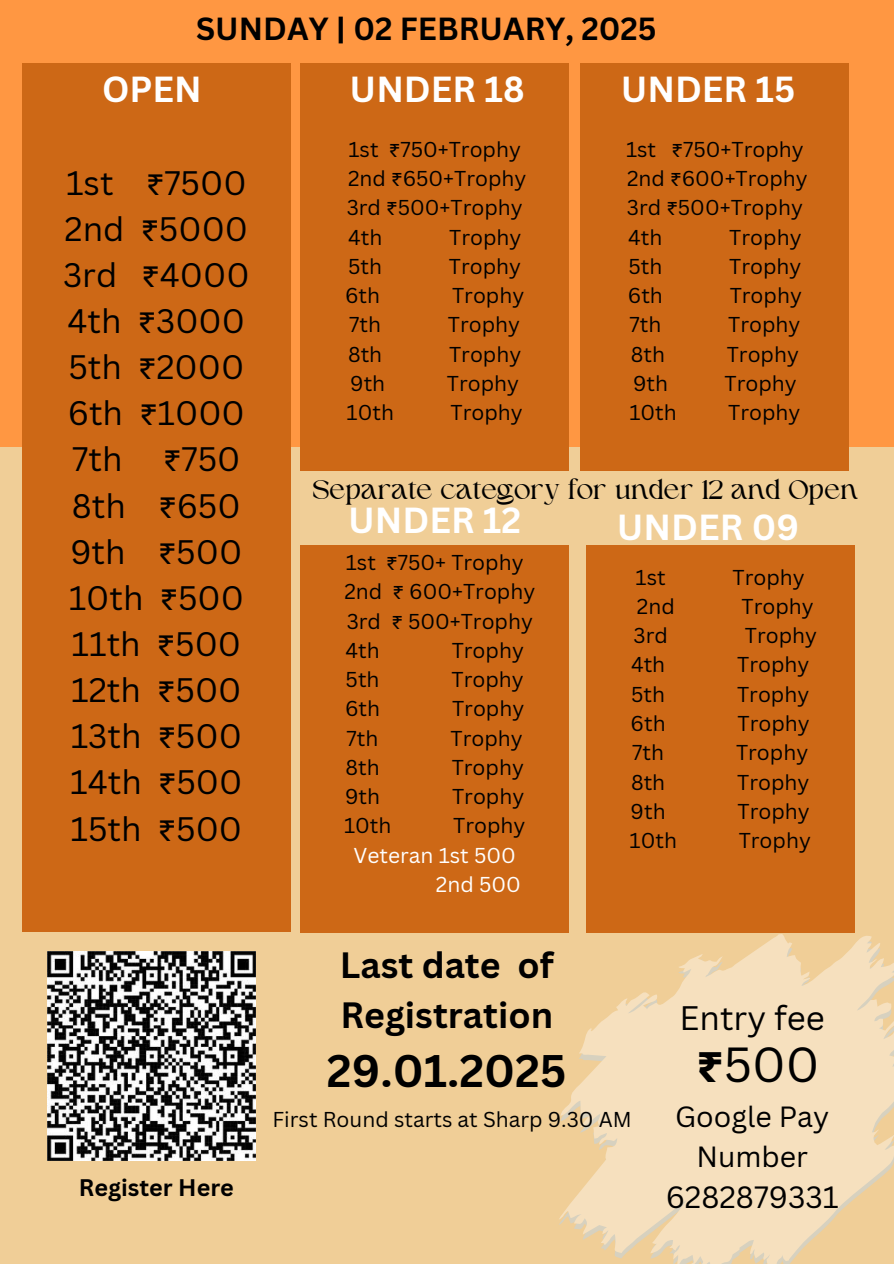
<style>
.page{position:relative;width:894px;height:1264px;background:#fff}
.page>*{position:absolute;margin:0;border:0;box-sizing:border-box;transform-origin:0 0}
.t1{font:48px "Canva Sans";color:#000}
.t2{font:700 44.4px "Canva Sans";color:#000}
.t3{font:700 35.55px/49.7px "Canva Sans";color:#000}
.t4{font:700 35.25px "Canva Sans";color:#fff}
.t5{font:33px/46.2px "Canva Sans";color:#000}
.t6{font:700 31.05px "Canva Sans";color:#000}
.t7{font:30px "Canva Sans";color:#000}
.t8{font:28.5px/39.3px "Canva Sans";color:#000;text-align:center}
.t9{font:27.6px "Higuen";color:#000}
.t10{font:700 23.4px "Canva Sans";color:#000}
.t11{font:21px/29.2px "Canva Sans";color:#000}
.t12{font:21px/29.2px "Canva Sans";color:#fff;text-align:right}
.s1{font-family:"Noto Sans Gurmukhi"}
.s2{font-family:"Noto Sans Gurmukhi";font-weight:700}
</style>
<div class="page">
<div style="left:0;top:0;width:893px;height:1263px;background:#f0ce97"></div>
<div style="left:0;top:0;width:893px;height:447px;background:#ff9742"></div>
<div style="left:22px;top:63px;width:268px;height:869px;background:#cd6816"></div>
<div style="left:300px;top:63px;width:268px;height:407px;background:#cd6816"></div>
<div style="left:580px;top:63px;width:268px;height:407px;background:#cd6816"></div>
<div style="left:300px;top:545px;width:268px;height:387px;background:#cd6816"></div>
<div style="left:586px;top:545px;width:268px;height:387px;background:#cd6816"></div>
<img style="left:48px;top:951px;width:208px;height:209px">
<svg style="left:558px;top:932px;width:335px;height:331px;fill:#f6e0be"></svg>
<h3 class="t6" style="left:196px;top:7px;width:462px">SUNDAY | 02 FEBRUARY, 2025</h3>
<h3 class="t4" style="left:102px;top:65px;width:101px">OPEN</h3>
<h3 class="t4" style="left:349px;top:65px;width:176px">UNDER 18</h3>
<h3 class="t4" style="left:620px;top:65px;width:176px">UNDER 15</h3>
<h3 class="t5" style="left:63px;top:159px;width:188px">1st <span class="s1">₹</span>7500<br>2nd <span class="s1">₹</span>5000<br>3rd <span class="s1">₹</span>4000<br>4th <span class="s1">₹</span>3000<br>5th <span class="s1">₹</span>2000<br>6th <span class="s1">₹</span>1000<br>7th <span class="s1">₹</span>750<br>8th <span class="s1">₹</span>650<br>9th <span class="s1">₹</span>500<br>10th <span class="s1">₹</span>500<br>11th <span class="s1">₹</span>500<br>12th <span class="s1">₹</span>500<br>13th <span class="s1">₹</span>500<br>14th <span class="s1">₹</span>500<br>15th <span class="s1">₹</span>500</h3>
<p class="t10" style="left:79px;top:1171px;width:156px">Register Here</p>
<p class="t11" style="left:346px;top:134px;width:181px">1st <span class="s1">₹</span>750+Trophy<br>2nd <span class="s1">₹</span>650+Trophy<br>3rd <span class="s1">₹</span>500+Trophy<br>4th</p>
<p class="t11" style="left:449px;top:222px;width:74px">Trophy</p>
<p class="t11" style="left:348px;top:251px;width:35px">5th</p>
<p class="t11" style="left:449px;top:251px;width:74px">Trophy</p>
<p class="t11" style="left:345px;top:280px;width:37px">6th</p>
<p class="t11" style="left:452px;top:280px;width:74px">Trophy</p>
<p class="t11" style="left:349px;top:310px;width:33px">7th</p>
<p class="t11" style="left:448px;top:310px;width:74px">Trophy</p>
<p class="t11" style="left:348px;top:339px;width:36px">8th</p>
<p class="t11" style="left:449px;top:339px;width:74px">Trophy</p>
<p class="t11" style="left:350px;top:368px;width:37px">9th</p>
<p class="t11" style="left:447px;top:368px;width:74px">Trophy</p>
<p class="t11" style="left:346px;top:397px;width:49px">10th</p>
<p class="t11" style="left:450px;top:397px;width:74px">Trophy</p>
<p class="t11" style="left:626px;top:134px;width:183px">1st <span class="s1">₹</span>750+Trophy<br>2nd <span class="s1">₹</span>600+Trophy<br>3rd <span class="s1">₹</span>500+Trophy<br>4th</p>
<p class="t11" style="left:729px;top:222px;width:74px">Trophy</p>
<p class="t11" style="left:628px;top:251px;width:35px">5th</p>
<p class="t11" style="left:729px;top:251px;width:74px">Trophy</p>
<p class="t11" style="left:627px;top:280px;width:37px">6th</p>
<p class="t11" style="left:729px;top:280px;width:74px">Trophy</p>
<p class="t11" style="left:629px;top:310px;width:33px">7th</p>
<p class="t11" style="left:728px;top:310px;width:74px">Trophy</p>
<p class="t11" style="left:630px;top:339px;width:36px">8th</p>
<p class="t11" style="left:726px;top:339px;width:74px">Trophy</p>
<p class="t11" style="left:632px;top:368px;width:37px">9th</p>
<p class="t11" style="left:724px;top:368px;width:74px">Trophy</p>
<p class="t11" style="left:629px;top:397px;width:49px">10th</p>
<p class="t11" style="left:728px;top:397px;width:74px">Trophy</p>
<h3 class="t9" style="left:313px;top:478px;width:546px">Separate category for under 12 and Open</h3>
<h3 class="t4" style="left:616px;top:502px;width:184px">UNDER 09</h3>
<h3 class="t4" style="left:348px;top:496px;width:174px">UNDER 12</h3>
<p class="t11" style="left:344px;top:547px;width:192px">1st <span class="s1">₹</span>750+ Trophy<br>2nd <span class="s1">₹</span> 600+Trophy<br>3rd <span class="s1">₹</span> 500+Trophy<br>4th</p>
<p class="t11" style="left:451px;top:635px;width:74px">Trophy</p>
<p class="t11" style="left:345px;top:664px;width:35px">5th</p>
<p class="t11" style="left:451px;top:664px;width:74px">Trophy</p>
<p class="t11" style="left:345px;top:693px;width:37px">6th</p>
<p class="t11" style="left:452px;top:693px;width:74px">Trophy</p>
<p class="t11" style="left:346px;top:722px;width:33px">7th</p>
<p class="t11" style="left:450px;top:722px;width:74px">Trophy</p>
<p class="t11" style="left:345px;top:752px;width:36px">8th</p>
<p class="t11" style="left:451px;top:752px;width:74px">Trophy</p>
<p class="t11" style="left:345px;top:781px;width:37px">9th</p>
<p class="t11" style="left:452px;top:781px;width:74px">Trophy</p>
<p class="t11" style="left:344px;top:810px;width:49px">10th</p>
<p class="t11" style="left:453px;top:810px;width:74px">Trophy</p>
<p class="t12" style="left:353px;top:839px;width:169px">Veteran 1st 500<br>2nd 500</p>
<p class="t11" style="left:635px;top:562px;width:32px">1st</p>
<p class="t11" style="left:732px;top:562px;width:74px">Trophy</p>
<p class="t11" style="left:636px;top:591px;width:39px">2nd</p>
<p class="t11" style="left:741px;top:591px;width:74px">Trophy</p>
<p class="t11" style="left:633px;top:620px;width:36px">3rd</p>
<p class="t11" style="left:744px;top:620px;width:74px">Trophy</p>
<p class="t11" style="left:631px;top:649px;width:36px">4th</p>
<p class="t11" style="left:737px;top:649px;width:74px">Trophy</p>
<p class="t11" style="left:631px;top:679px;width:35px">5th</p>
<p class="t11" style="left:736px;top:679px;width:74px">Trophy</p>
<p class="t11" style="left:630px;top:708px;width:37px">6th</p>
<p class="t11" style="left:737px;top:708px;width:74px">Trophy</p>
<p class="t11" style="left:632px;top:737px;width:33px">7th</p>
<p class="t11" style="left:735px;top:737px;width:74px">Trophy</p>
<p class="t11" style="left:631px;top:766px;width:36px">8th</p>
<p class="t11" style="left:737px;top:766px;width:74px">Trophy</p>
<p class="t11" style="left:630px;top:796px;width:37px">9th</p>
<p class="t11" style="left:737px;top:796px;width:74px">Trophy</p>
<p class="t11" style="left:629px;top:825px;width:49px">10th</p>
<p class="t11" style="left:738px;top:825px;width:74px">Trophy</p>
<h3 class="t3" style="left:340px;top:939px;width:215px">Last date of<br>Registration</h3>
<h2 class="t2" style="left:327px;top:1039px;width:241px">29.01.2025</h2>
<p class="t11" style="left:272px;top:1104px;width:361px">First Round starts at Sharp 9.30 AM</p>
<h3 class="t5" style="left:679px;top:993px;width:147px">Entry fee</h3>
<h1 class="t1" style="left:696px;top:1030px;width:124px"><span class="s2">₹</span>500</h1>
<h3 class="t8" style="left:675px;top:1096px;width:155px">Google Pay<br>Number</h3>
<h3 class="t7" style="left:665px;top:1176px;width:174px">6282879331</h3>
</div>
